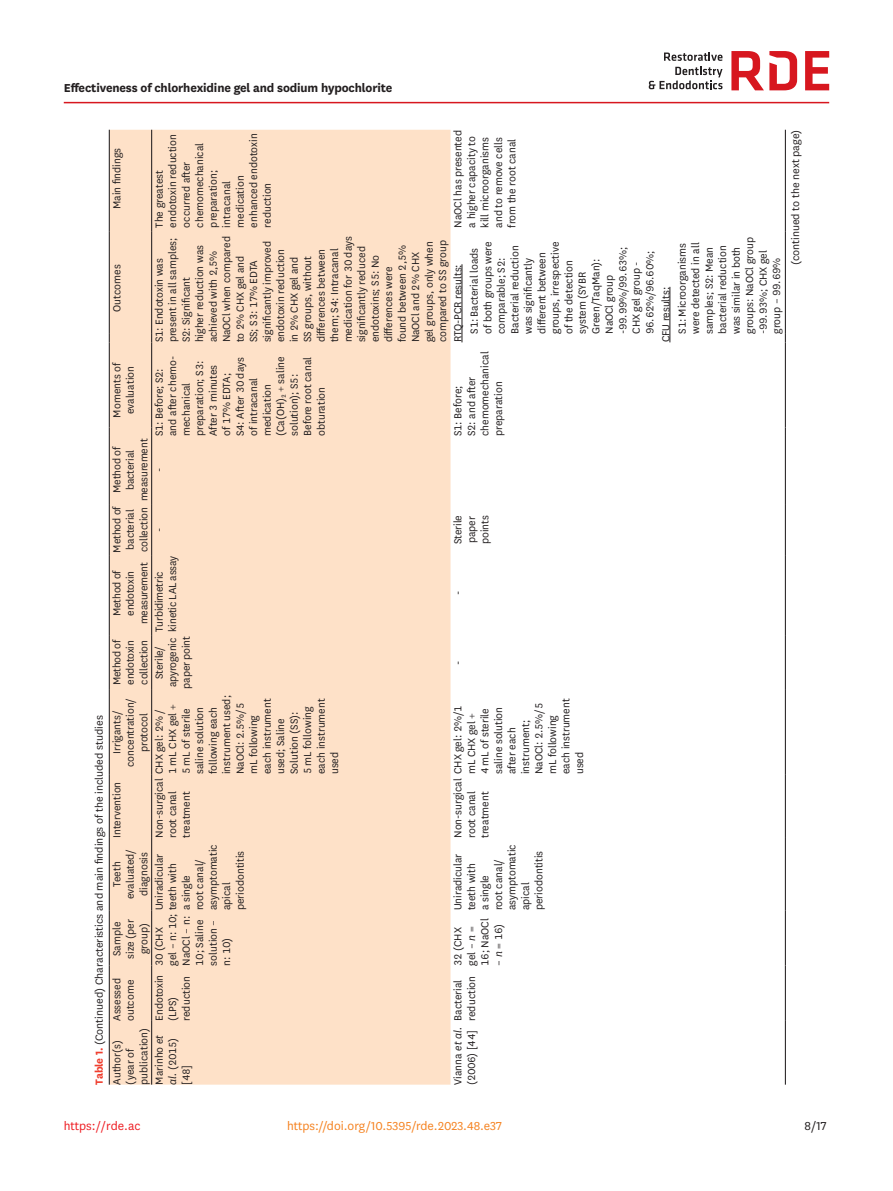
<style>
.page{position:relative;width:893px;height:1191px;background:#fff}
.page>*{position:absolute;margin:0;border:0;box-sizing:border-box;transform-origin:0 0}
.alt-title-type{font:700 13.5px "National";letter-spacing:-.01em;color:#231f20}
.doi_running_footer{font:13.5px "National";color:#f58220}
.t1{font:13.5px "National";color:#ee1d23}
.t2{font:13.5px "National";color:#231f20}
.tbody_entry{font:12px/13.5px "National";color:#231f20}
.thead_entry{font:12px/13.5px "National";color:#231f20;text-align:center}
.table-wrap_caption{font:12px "National";color:#231f20}
.table-wrap-foot_p_fi{font:12px "National";color:#231f20}
.s1{font-weight:700;color:#ef3e2e}
.s2{font-style:italic}
</style>
<div class="page">
<hr style="left:64px;top:102px;width:765px;height:1px;background:#d7171f">
<svg style="left:649px;top:52px;width:73px;height:37px"></svg>
<svg style="left:805px;top:51px;width:24px;height:39px"></svg>
<svg style="left:731px;top:51px;width:66px;height:39px"></svg>
<div style="left:110px;top:130px;width:341px;height:954px;background:#fee1c8"></div>
<hr style="left:109px;top:1020px;width:1px;height:64px;background:#231f20">
<hr style="left:109px;top:965px;width:1px;height:55px;background:#231f20">
<hr style="left:109px;top:910px;width:1px;height:55px;background:#231f20">
<hr style="left:109px;top:838px;width:1px;height:72px;background:#231f20">
<hr style="left:109px;top:774px;width:1px;height:64px;background:#231f20">
<hr style="left:109px;top:689px;width:1px;height:85px;background:#231f20">
<hr style="left:109px;top:636px;width:1px;height:53px;background:#231f20">
<hr style="left:109px;top:555px;width:1px;height:81px;background:#231f20">
<hr style="left:109px;top:504px;width:1px;height:51px;background:#231f20">
<hr style="left:109px;top:436px;width:1px;height:68px;background:#231f20">
<hr style="left:109px;top:342px;width:1px;height:85px;background:#231f20">
<hr style="left:109px;top:232px;width:1px;height:102px;background:#231f20">
<hr style="left:109px;top:130px;width:1px;height:102px;background:#231f20">
<hr style="left:151px;top:1020px;width:1px;height:64px;background:#231f20">
<hr style="left:151px;top:965px;width:1px;height:55px;background:#231f20">
<hr style="left:151px;top:910px;width:1px;height:55px;background:#231f20">
<hr style="left:151px;top:838px;width:1px;height:72px;background:#231f20">
<hr style="left:151px;top:774px;width:1px;height:64px;background:#231f20">
<hr style="left:151px;top:689px;width:1px;height:85px;background:#231f20">
<hr style="left:151px;top:636px;width:1px;height:53px;background:#231f20">
<hr style="left:151px;top:555px;width:1px;height:81px;background:#231f20">
<hr style="left:151px;top:504px;width:1px;height:51px;background:#231f20">
<hr style="left:151px;top:436px;width:1px;height:68px;background:#231f20">
<hr style="left:151px;top:342px;width:1px;height:85px;background:#231f20">
<hr style="left:151px;top:232px;width:1px;height:102px;background:#231f20">
<hr style="left:151px;top:130px;width:1px;height:102px;background:#231f20">
<hr style="left:785px;top:1020px;width:1px;height:64px;background:#231f20">
<hr style="left:785px;top:965px;width:1px;height:55px;background:#231f20">
<hr style="left:785px;top:910px;width:1px;height:55px;background:#231f20">
<hr style="left:785px;top:838px;width:1px;height:72px;background:#231f20">
<hr style="left:785px;top:774px;width:1px;height:64px;background:#231f20">
<hr style="left:785px;top:689px;width:1px;height:85px;background:#231f20">
<hr style="left:785px;top:636px;width:1px;height:53px;background:#231f20">
<hr style="left:785px;top:555px;width:1px;height:81px;background:#231f20">
<hr style="left:785px;top:504px;width:1px;height:51px;background:#231f20">
<hr style="left:785px;top:436px;width:1px;height:68px;background:#231f20">
<hr style="left:785px;top:342px;width:1px;height:85px;background:#231f20">
<hr style="left:785px;top:232px;width:1px;height:102px;background:#231f20">
<hr style="left:785px;top:130px;width:1px;height:102px;background:#231f20">
<hr style="left:462px;top:264px;width:1px;height:78px;background:#231f20">
<hr style="left:670px;top:287px;width:1px;height:55px;background:#231f20">
<p class="alt-title-type" style="left:64px;top:78px;width:330px">Effectiveness of chlorhexidine gel and sodium hypochlorite</p>
<p class="thead_entry" style="left:109px;top:209px;width:63px;rotate:-90deg">Main findings</p>
<p class="thead_entry" style="left:109px;top:312px;width:48px;rotate:-90deg">Outcomes</p>
<p class="thead_entry" style="left:109px;top:417px;width:57px;text-align:left;rotate:-90deg">Moments of evaluation</p>
<p class="tbody_entry" style="left:451px;top:227px;width:99px;rotate:-90deg">NaOCl has presented a higher capacity to kill microorganisms and to remove cells from the root canal</p>
<p class="tbody_entry" style="left:467px;top:334px;width:94px;rotate:-90deg">S1: Bacterial loads of both groups were comparable; S2:<br>Bacterial reduction was significantly different between groups, irrespective of the detection system (SYBR<br>Green/TaqMan):<br>NaOCl group -99.99%/99.63%;<br>CHX gel group -<br>96.62%/96.60%;</p>
<p class="tbody_entry" style="left:152px;top:227px;width:95px;rotate:-90deg">The greatest endotoxin reduction occurred after chemomechanical preparation; intracanal medication enhanced endotoxin reduction</p>
<p class="tbody_entry" style="left:152px;top:342px;width:108px;rotate:-90deg">S1: Endotoxin was present in all samples;<br>S2: Significant<br>higher reduction was achieved with 2,5%<br>NaOCl when compared to 2% CHX gel and<br>SS; S3: 17% EDTA significantly improved endotoxin reduction<br>in 2% CHX gel and<br>SS groups, without differences between them; S4: Intracanal medication for 30 days significantly reduced endotoxins; S5: No differences were<br>found between 2,5%<br>NaOCl and 2% CHX gel groups, only when compared to SS group</p>
<p class="tbody_entry" style="left:451px;top:342px;width:80px;rotate:-90deg">RTQ-PCR results:</p>
<p class="tbody_entry" style="left:659px;top:342px;width:57px;rotate:-90deg">CFU results:</p>
<p class="tbody_entry" style="left:152px;top:436px;width:82px;rotate:-90deg">S1: Before; S2: and after chemo&shy;mechanical preparation; S3:<br>After 3 minutes of 17% EDTA;<br>S4: After 30 days of intracanal medication (Ca(OH)<sub>2</sub> + saline solution); S5:<br>Before root canal obturation</p>
<p class="tbody_entry" style="left:451px;top:436px;width:86px;rotate:-90deg">S1: Before;<br>S2: and after chemomechanical preparation</p>
<p class="thead_entry" style="left:109px;top:501px;width:64px;rotate:-90deg">Method of bacterial measurement</p>
<p class="thead_entry" style="left:109px;top:552px;width:48px;text-align:left;rotate:-90deg">Method of bacterial collection</p>
<p class="tbody_entry" style="left:152px;top:472px;width:6px;rotate:-90deg">-</p>
<p class="tbody_entry" style="left:152px;top:531px;width:6px;rotate:-90deg">-</p>
<p class="tbody_entry" style="left:152px;top:631px;width:77px;rotate:-90deg">Turbidimetric kinetic LAL assay</p>
<p class="thead_entry" style="left:109px;top:624px;width:64px;rotate:-90deg">Method of endotoxin measurement</p>
<p class="tbody_entry" style="left:152px;top:688px;width:54px;text-align:center;rotate:-90deg">Sterile/ apyrogenic paper point</p>
<p class="thead_entry" style="left:109px;top:685px;width:48px;text-align:justify;rotate:-90deg">Method of endotoxin collection</p>
<p class="tbody_entry" style="left:165px;top:774px;width:80px;rotate:-90deg">1 mL CHX gel +<br>5 mL of sterile saline solution following each instrument used;<br>NaOCl: 2.5%/5 mL following each instrument used; Saline<br>Solution (SS):<br>5 mL following each instrument used</p>
<p class="thead_entry" style="left:109px;top:767px;width:71px;rotate:-90deg">Irrigants/ concentration/ protocol</p>
<p class="tbody_entry" style="left:152px;top:838px;width:130px;rotate:-90deg">Non-surgical CHX gel: 2% / root canal<br>treatment</p>
<p class="table-wrap_caption" style="left:91px;top:1084px;width:371px;rotate:-90deg"><span class="s1">Table 1.</span> (Continued) Characteristics and main findings of the included studies</p>
<p class="thead_entry" style="left:109px;top:838px;width:58px;rotate:-90deg">Intervention</p>
<p class="tbody_entry" style="left:152px;top:910px;width:58px;rotate:-90deg">Uniradicular</p>
<p class="tbody_entry" style="left:179px;top:910px;width:67px;rotate:-90deg">a single<br>root canal/ asymptomatic apical periodontitis</p>
<p class="thead_entry" style="left:109px;top:899px;width:51px;rotate:-90deg">Teeth evaluated/ diagnosis</p>
<p class="tbody_entry" style="left:152px;top:965px;width:103px;rotate:-90deg">30 (CHX<br>gel – n: 10; teeth with<br>NaOCl – n:<br>10; Saline<br>solution –<br>n: 10)</p>
<p class="thead_entry" style="left:109px;top:958px;width:41px;rotate:-90deg">Sample size (per group)</p>
<p class="tbody_entry" style="left:152px;top:1020px;width:48px;rotate:-90deg">Endotoxin (LPS) reduction</p>
<p class="thead_entry" style="left:109px;top:1020px;width:44px;text-align:left;rotate:-90deg">Assessed outcome</p>
<p class="thead_entry" style="left:109px;top:1084px;width:58px;text-align:left;rotate:-90deg">Author(s) (year of publication)</p>
<p class="tbody_entry" style="left:152px;top:1084px;width:51px;rotate:-90deg">Marinho <span class="s2">et al.</span> (2015) [48]</p>
<p class="tbody_entry" style="left:451px;top:544px;width:30px;text-align:justify;rotate:-90deg">Sterile paper points</p>
<p class="tbody_entry" style="left:451px;top:595px;width:6px;rotate:-90deg">-</p>
<p class="tbody_entry" style="left:451px;top:664px;width:6px;rotate:-90deg">-</p>
<p class="tbody_entry" style="left:464px;top:774px;width:77px;rotate:-90deg">mL CHX gel +<br>4 mL of sterile saline solution after each instrument;<br>NaOCl: 2.5%/5 mL following each instrument used</p>
<p class="tbody_entry" style="left:451px;top:838px;width:134px;rotate:-90deg">Non-surgical CHX gel: 2%/1 root canal<br>treatment</p>
<p class="tbody_entry" style="left:451px;top:910px;width:67px;rotate:-90deg">Uniradicular teeth with<br>a single<br>root canal/ asymptomatic apical periodontitis</p>
<p class="tbody_entry" style="left:451px;top:965px;width:49px;rotate:-90deg">32 (CHX gel – <span class="s2">n</span> =<br>16; NaOCl</p>
<p class="tbody_entry" style="left:491px;top:965px;width:43px;rotate:-90deg">– <span class="s2">n</span> = 16)</p>
<p class="tbody_entry" style="left:451px;top:1020px;width:46px;rotate:-90deg">Bacterial reduction</p>
<p class="tbody_entry" style="left:451px;top:1084px;width:59px;rotate:-90deg">Vianna <span class="s2">et al. </span>(2006) [44]</p>
<p class="tbody_entry" style="left:675px;top:334px;width:98px;rotate:-90deg">S1: Microorganisms were detected in all samples; S2: Mean bacterial reduction was similar in both groups: NaOCl group -99.93%; CHX gel group – 99.69%</p>
<p class="table-wrap-foot_p_fi" style="left:788px;top:265px;width:137px;rotate:-90deg">(continued to the next page)</p>
<p class="t1" style="left:64px;top:1116px;width:78px">https://rde.ac</p>
<p class="doi_running_footer" style="left:287px;top:1116px;width:216px">https://doi.org/10.5395/rde.2023.48.e37</p>
<p class="t2" style="left:804px;top:1116px;width:24px">8/17</p>
</div>
